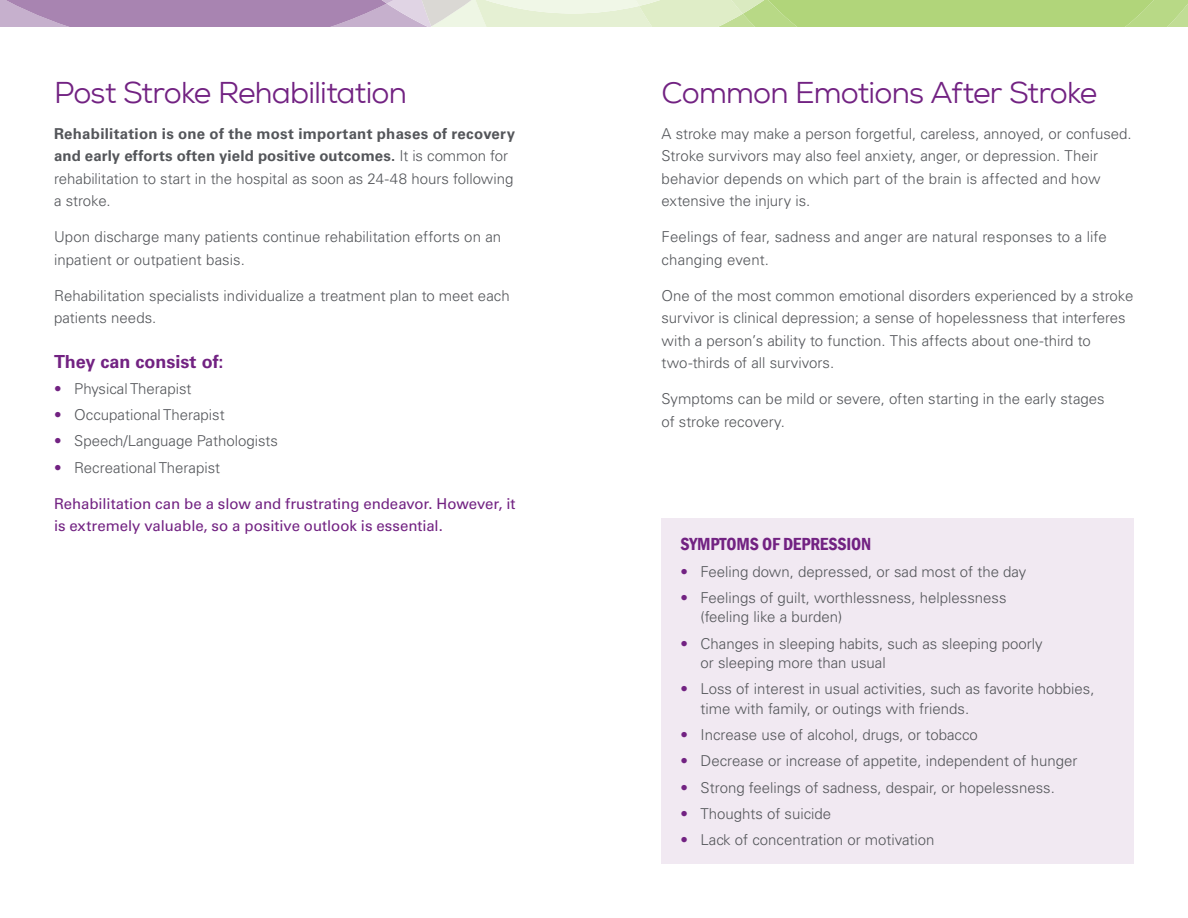
<style>
.page{position:relative;width:1188px;height:918px;background:#fff}
.page>*{position:absolute;margin:0;border:0;box-sizing:border-box;transform-origin:0 0}
.t1{font:30px "Nexa";letter-spacing:-.03em;color:#722282}
.t2{font:600 condensed 18px "Franklin Gothic";letter-spacing:-.01em;color:#722282}
.t3{font:700 18px "Univers LT Std";color:#722282}
.t4{font:300 15px/22.5px "Univers LT Std";color:#54565a}
.t5{font:700 15px/22.5px "Univers LT Std";letter-spacing:.015em;color:#54565a}
.t6{font:15px/22.5px "Univers LT Std";letter-spacing:-.005em;color:#722282}
.s1{font-weight:300}
.s2{color:#722282}
</style>
<div class="page">
<svg style="left:0;top:0;width:1188px;height:27px;background:#bfc3a9"></svg>
<div style="left:662px;top:519px;width:472px;height:345px;background:#f1e9f2"></div>
<h1 class="t1" style="left:54px;top:74px;width:355px">Post Stroke Rehabilitation</h1>
<p class="t5" style="left:54px;top:123px;width:463px">Rehabilitation is one of the most important phases of recovery and early efforts often yield positive outcomes. <span class="s1">It is common for rehabilitation to start in the hospital as soon as 24-48 hours following a stroke.</span></p>
<p class="t4" style="left:54px;top:226px;width:449px">Upon discharge many patients continue rehabilitation efforts on an inpatient or outpatient basis.</p>
<p class="t4" style="left:54px;top:284px;width:457px">Rehabilitation specialists individualize a treatment plan to meet each patients needs.</p>
<p class="t3" style="left:54px;top:351px;width:171px">They can consist of:</p>
<p class="t4" style="left:54px;top:377px;width:139px"><span class="s2">•</span> Physical Therapist</p>
<p class="t4" style="left:54px;top:404px;width:172px"><span class="s2">•</span> Occupational Therapist</p>
<p class="t4" style="left:54px;top:430px;width:226px"><span class="s2">•</span> Speech/Language Pathologists</p>
<p class="t4" style="left:54px;top:456px;width:168px"><span class="s2">•</span> Recreational Therapist</p>
<p class="t6" style="left:54px;top:492px;width:463px">Rehabilitation can be a slow and frustrating endeavor. However, it is extremely valuable, so a positive outlook is essential.</p>
<h1 class="t1" style="left:662px;top:74px;width:437px">Common Emotions After Stroke</h1>
<p class="t4" style="left:662px;top:122px;width:472px">A stroke may make a person forgetful, careless, annoyed, or confused.<br>Stroke survivors may also feel anxiety, anger, or depression. Their behavior depends on which part of the brain is affected and how extensive the injury is.</p>
<p class="t4" style="left:662px;top:226px;width:447px">Feelings of fear, sadness and anger are natural responses to a life changing event.</p>
<p class="t4" style="left:662px;top:284px;width:473px">One of the most common emotional disorders experienced by a stroke survivor is clinical depression; a sense of hopelessness that interferes with a person’s ability to function. This affects about one-third to two-thirds of all survivors.</p>
<p class="t4" style="left:662px;top:388px;width:445px">Symptoms can be mild or severe, often starting in the early stages of stroke recovery.</p>
<p class="t2" style="left:680px;top:532px;width:192px">SYMPTOMS OF DEPRESSION</p>
<p class="t4" style="left:680px;top:560px;width:347px"><span class="s2">•</span> Feeling down, depressed, or sad most of the day</p>
<p class="t4" style="left:701px;top:588px;width:307px;line-height:19.5px;text-indent:-20px"><span class="s2">•</span> Feelings of guilt, worthlessness, helplessness (feeling like a burden)</p>
<p class="t4" style="left:701px;top:634px;width:343px;line-height:19.5px;text-indent:-20px"><span class="s2">•</span> Changes in sleeping habits, such as sleeping poorly or sleeping more than usual</p>
<p class="t4" style="left:701px;top:679px;width:395px;line-height:19.5px;text-indent:-20px"><span class="s2">•</span> Loss of interest in usual activities, such as favorite hobbies, time with family, or outings with friends.</p>
<p class="t4" style="left:680px;top:724px;width:299px"><span class="s2">•</span> Increase use of alcohol, drugs, or tobacco</p>
<p class="t4" style="left:680px;top:750px;width:399px"><span class="s2">•</span> Decrease or increase of appetite, independent of hunger</p>
<p class="t4" style="left:680px;top:776px;width:376px"><span class="s2">•</span> Strong feelings of sadness, despair, or hopelessness.</p>
<p class="t4" style="left:680px;top:802px;width:152px"><span class="s2">•</span> Thoughts of suicide</p>
<p class="t4" style="left:680px;top:829px;width:256px"><span class="s2">•</span> Lack of concentration or motivation</p>
</div>
